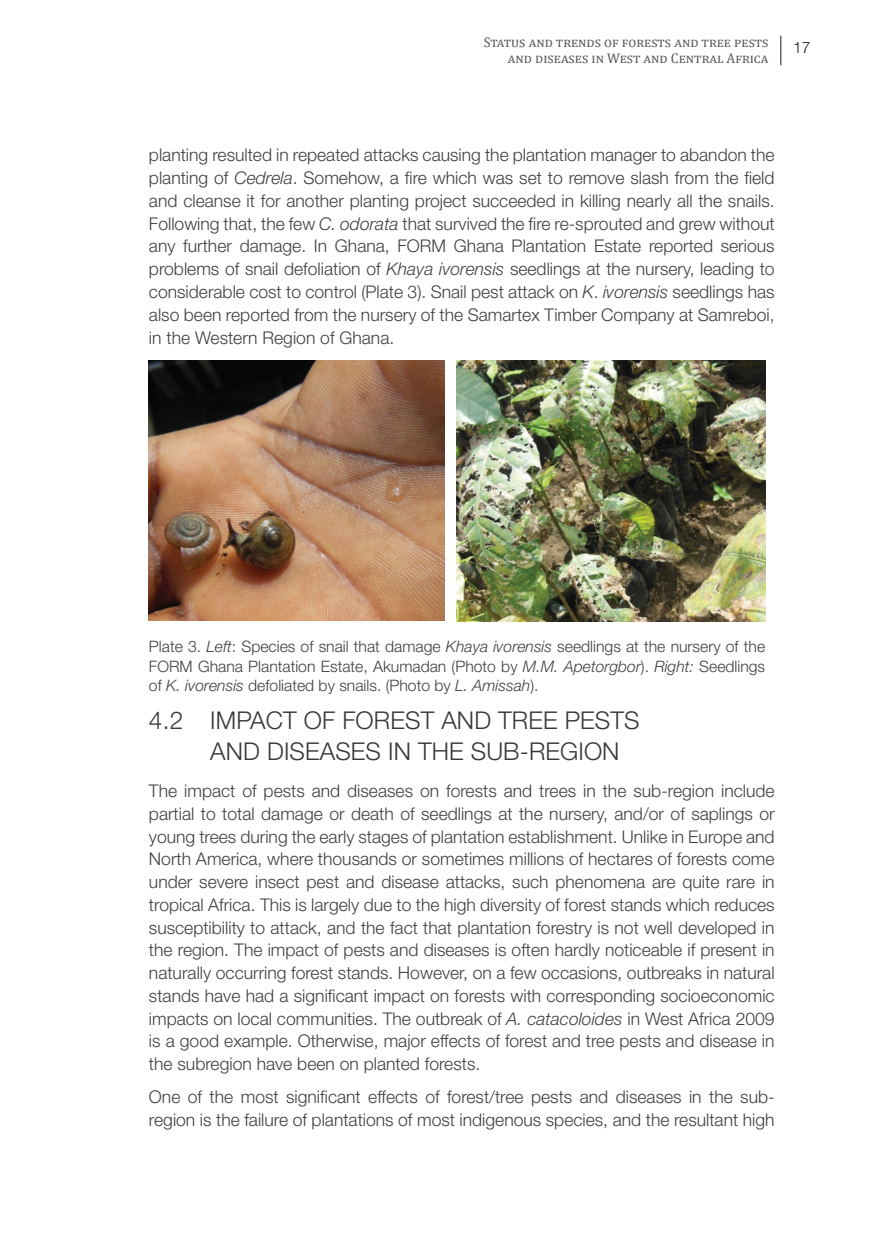
<style>
.page{position:relative;width:874px;height:1241px;background:#fff}
.page>*{position:absolute;margin:0;border:0;box-sizing:border-box;transform-origin:0 0}
.t1{font:300 24.5px/31.5px "Helvetica Neue LT Std";letter-spacing:.005em;color:#3a3837}
.t2{font:300 17.5px/22.8px "Helvetica Neue LT Std";color:#404040;text-align:justify}
.t3{font:300 15.75px/19.2px "Helvetica Neue LT Std";color:#404040;text-align:justify}
.t4{font:300 15.75px "Helvetica Neue LT Std";color:#231f20}
.t5{font:14px/16.8px "Cambria";color:#57585a;text-align:right}
.s1{font-style:italic}
</style>
<div class="page">
<svg style="left:780px;top:36px;width:1px;height:29px"></svg>
<img style="left:149px;top:360px;width:295px;height:260px">
<img style="left:456px;top:360px;width:308px;height:261px">
<p class="t5" style="left:483px;top:33px;width:286px">Status and trends of forests and tree pests and diseases in West and Central Africa</p>
<p class="t4" style="left:792px;top:38px;width:19px">17</p>
<p class="t2" style="left:149px;top:143px;width:627px">planting resulted in repeated attacks causing the plantation manager to abandon the planting of <span class="s1">Cedrela</span>. Somehow, a fire which was set to remove slash from the field and cleanse it for another planting project succeeded in killing nearly all the snails.<br>Following that, the few <span class="s1">C. odorata</span> that survived the fire re-sprouted and grew without any further damage. In Ghana, FORM Ghana Plantation Estate reported serious problems of snail defoliation of <span class="s1">Khaya ivorensis</span> seedlings at the nursery, leading to considerable cost to control (Plate 3). Snail pest attack on <span class="s1">K</span>. <span class="s1">ivorensis</span> seedlings has also been reported from the nursery of the Samartex Timber Company at Samreboi, in the Western Region of Ghana.</p>
<p class="t3" style="left:149px;top:636px;width:617px">Plate 3. <span class="s1">Left</span>: Species of snail that damage <span class="s1">Khaya ivorensis</span> seedlings at the nursery of the FORM Ghana Plantation Estate, Akumadan (Photo by <span class="s1">M.M. Apetorgbor</span>). <span class="s1">Right:</span> Seedlings of <span class="s1">K. ivorensis</span> defoliated by snails. (Photo by <span class="s1">L. Amissah</span>).</p>
<h1 class="t1" style="left:210px;top:703px;width:430px;text-indent:-61px">4.2 IMPACT OF FOREST AND TREE PESTS<br>AND DISEASES IN THE SUB-REGION</h1>
<p class="t2" style="left:149px;top:779px;width:627px">The impact of pests and diseases on forests and trees in the sub-region include partial to total damage or death of seedlings at the nursery, and/or of saplings or young trees during the early stages of plantation establishment. Unlike in Europe and North America, where thousands or sometimes millions of hectares of forests come under severe insect pest and disease attacks, such phenomena are quite rare in tropical Africa. This is largely due to the high diversity of forest stands which reduces susceptibility to attack, and the fact that plantation forestry is not well developed in the region. The impact of pests and diseases is often hardly noticeable if present in naturally occurring forest stands. However, on a few occasions, outbreaks in natural stands have had a significant impact on forests with corresponding socioeconomic impacts on local communities. The outbreak of <span class="s1">A. catacoloides</span> in West Africa 2009 is a good example. Otherwise, major effects of forest and tree pests and disease in the subregion have been on planted forests.</p>
<p class="t2" style="left:149px;top:1084px;width:627px">One of the most significant effects of forest/tree pests and diseases in the sub&shy;region is the failure of plantations of most indigenous species, and the resultant high</p>
</div>
